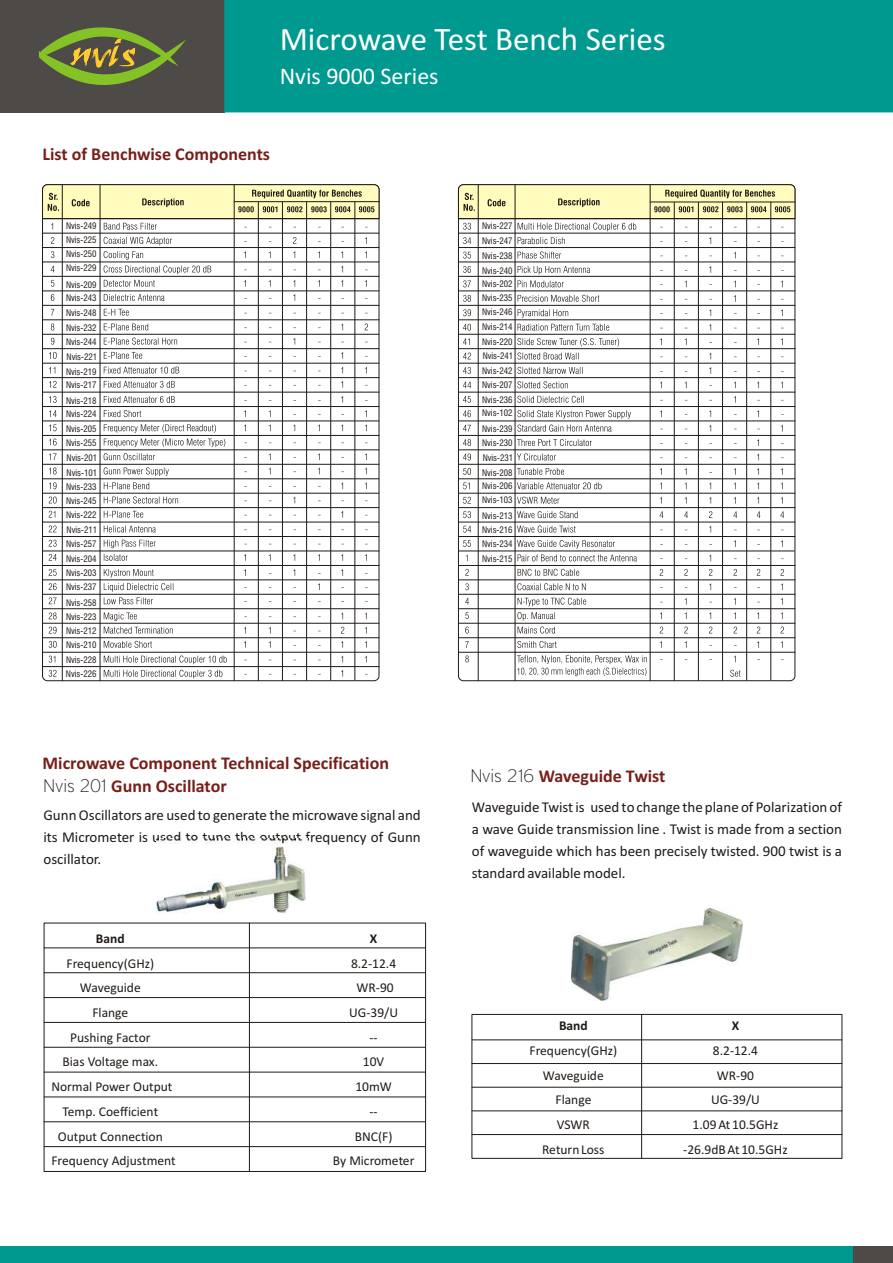
<style>
.page{position:relative;width:893px;height:1263px;background:#fff}
.page>*{position:absolute;margin:0;border:0;box-sizing:border-box;transform-origin:0 0}
.t1{font:33px "Calibri";color:#fff}
.t2{font:24px "Calibri";color:#fff}
.t3{font:700 18px/23.4px "Calibri";color:#781f1a}
.t4{font:15px/21.9px "Calibri";color:#1f1a17;text-align:justify}
.t5{font:13.5px "Calibri";color:#1f1a17}
.t6{font:700 13.5px "Calibri";color:#1f1a17}
.t7{font:condensed 8.85px/14.5px "Swiss 721 BT";color:#1f1a17}
.s1{font-family:"District";font-weight:100;color:#1f1a17}
</style>
<div class="page">
<div style="left:44px;top:922px;width:382px;height:250px;border:1px solid #1f1a17"></div>
<hr style="left:44px;top:947px;width:382px;height:1px;background:#1f1a17">
<hr style="left:249px;top:923px;width:1px;height:248px;background:#1f1a17">
<hr style="left:44px;top:972px;width:382px;height:1px;background:#1f1a17">
<hr style="left:44px;top:997px;width:382px;height:1px;background:#1f1a17">
<hr style="left:44px;top:1022px;width:382px;height:1px;background:#1f1a17">
<hr style="left:44px;top:1047px;width:382px;height:1px;background:#1f1a17">
<hr style="left:44px;top:1072px;width:382px;height:1px;background:#1f1a17">
<hr style="left:44px;top:1096px;width:382px;height:1px;background:#1f1a17">
<hr style="left:44px;top:1121px;width:382px;height:1px;background:#1f1a17">
<hr style="left:44px;top:1146px;width:382px;height:1px;background:#1f1a17">
<img style="left:156px;top:839px;width:152px;height:75px">
<div style="left:471px;top:1014px;width:371px;height:145px;border:1px solid #1f1a17"></div>
<hr style="left:472px;top:1039px;width:370px;height:1px;background:#1f1a17">
<hr style="left:641px;top:1014px;width:1px;height:144px;background:#1f1a17">
<hr style="left:472px;top:1063px;width:370px;height:1px;background:#1f1a17">
<hr style="left:472px;top:1087px;width:370px;height:1px;background:#1f1a17">
<hr style="left:472px;top:1110px;width:370px;height:1px;background:#1f1a17">
<hr style="left:472px;top:1134px;width:370px;height:1px;background:#1f1a17">
<img style="left:571px;top:909px;width:172px;height:92px">
<hr style="left:62px;top:185px;width:1px;height:496px;background:#1f1a17">
<hr style="left:100px;top:185px;width:1px;height:496px;background:#1f1a17">
<hr style="left:234px;top:185px;width:1px;height:496px;background:#1f1a17">
<hr style="left:258px;top:202px;width:1px;height:479px;background:#1f1a17">
<hr style="left:282px;top:202px;width:1px;height:478px;background:#1f1a17">
<hr style="left:306px;top:202px;width:1px;height:478px;background:#1f1a17">
<hr style="left:330px;top:202px;width:1px;height:478px;background:#1f1a17">
<hr style="left:354px;top:202px;width:1px;height:478px;background:#1f1a17">
<svg style="left:42px;top:184px;width:338px;height:494px"></svg>
<hr style="left:478px;top:185px;width:1px;height:496px;background:#1f1a17">
<hr style="left:515px;top:185px;width:1px;height:496px;background:#1f1a17">
<hr style="left:650px;top:185px;width:1px;height:496px;background:#1f1a17">
<hr style="left:674px;top:202px;width:1px;height:479px;background:#1f1a17">
<hr style="left:698px;top:202px;width:1px;height:478px;background:#1f1a17">
<hr style="left:722px;top:202px;width:1px;height:478px;background:#1f1a17">
<hr style="left:746px;top:202px;width:1px;height:478px;background:#1f1a17">
<hr style="left:770px;top:202px;width:1px;height:478px;background:#1f1a17">
<svg style="left:458px;top:184px;width:338px;height:493px"></svg>
<div style="left:0;top:1246px;width:855px;height:17px;background:#00998f"></div>
<div style="left:854px;top:1246px;width:39px;height:17px;background:#4d4a47"></div>
<div style="left:0;top:0;width:225px;height:112px;background:#4d4a47"></div>
<svg style="left:39px;top:27px;width:147px;height:58px"></svg>
<div style="left:224px;top:0;width:669px;height:112px;background:#00998f"></div>
<h1 class="t1" style="left:280px;top:25px;width:388px">Microwave Test Bench Series</h1>
<h2 class="t2" style="left:280px;top:66px;width:160px">Nvis 9000 Series</h2>
<h3 class="t3" style="left:43px;top:144px;width:229px">List of Benchwise Components</h3>
<p class="t7" style="left:66px;top:220px;width:32px;line-height:14px;text-align:justify">Nvis-249<br>Nvis-225<br>Nvis-250<br>Nvis-229</p>
<p class="t7" style="left:66px;top:279px;width:32px;line-height:13.2px">Nvis-209<br>Nvis-243</p>
<p class="t7" style="left:66px;top:306px;width:32px;line-height:15.8px">Nvis-248<br>Nvis-232</p>
<p class="t7" style="left:66px;top:335px;width:33px;text-align:justify">Nvis-244<br>Nvis-221<br>Nvis-219</p>
<p class="t7" style="left:66px;top:379px;width:32px;line-height:15.1px">Nvis-217<br>Nvis-218</p>
<p class="t7" style="left:66px;top:406px;width:32px;line-height:15.5px">Nvis-224<br>Nvis-205</p>
<p class="t7" style="left:66px;top:436px;width:33px;text-align:justify">Nvis-255<br>Nvis-201<br>Nvis-101<br>Nvis-233<br>Nvis-245<br>Nvis-222<br>Nvis-211<br>Nvis-257<br>Nvis-204</p>
<p class="t7" style="left:66px;top:567px;width:32px;line-height:14px">Nvis-203<br>Nvis-237</p>
<p class="t7" style="left:66px;top:597px;width:32px;line-height:14.1px;text-align:justify">Nvis-258<br>Nvis-223<br>Nvis-212<br>Nvis-210</p>
<p class="t7" style="left:66px;top:654px;width:32px;line-height:13.8px">Nvis-228<br>Nvis-226</p>
<p class="t7" style="left:482px;top:219px;width:32px;line-height:15px;text-align:justify">Nvis-227<br>Nvis-247<br>Nvis-238<br>Nvis-240</p>
<p class="t7" style="left:482px;top:278px;width:32px;line-height:13.4px">Nvis-202<br>Nvis-235</p>
<p class="t7" style="left:482px;top:306px;width:32px;line-height:15px;text-align:justify">Nvis-246<br>Nvis-214<br>Nvis-220</p>
<p class="t7" style="left:482px;top:349px;width:33px;text-align:justify">Nvis-241<br>Nvis-242<br>Nvis-207<br>Nvis-236</p>
<p class="t7" style="left:482px;top:406px;width:32px;line-height:15.5px">Nvis-102<br>Nvis-239</p>
<p class="t7" style="left:482px;top:436px;width:33px;line-height:15.5px">Nvis-230<br>Nvis-231</p>
<p class="t7" style="left:482px;top:467px;width:32px;line-height:13.2px">Nvis-208<br>Nvis-206</p>
<p class="t7" style="left:482px;top:493px;width:32px;line-height:15.5px">Nvis-103<br>Nvis-213</p>
<p class="t7" style="left:482px;top:524px;width:32px;text-align:justify">Nvis-216<br>Nvis-234<br>Nvis-215</p>
<h3 class="t3" style="left:43px;top:753px;width:348px">Microwave Component Technical Specification<br><span class="s1">Nvis 201</span> Gunn Oscillator</h3>
<h3 class="t4" style="left:44px;top:805px;width:379px">Gunn Oscillators are used to generate the microwave signal and its Micrometer is used to tune the output frequency of Gunn oscillator.</h3>
<h3 class="t6" style="left:96px;top:933px;width:30px">Band</h3>
<h3 class="t6" style="left:370px;top:933px;width:9px">X</h3>
<h3 class="t5" style="left:66px;top:957px;width:89px">Frequency(GHz)</h3>
<h3 class="t5" style="left:351px;top:957px;width:47px">8.2-12.4</h3>
<h3 class="t5" style="left:80px;top:982px;width:62px">Waveguide</h3>
<h3 class="t5" style="left:357px;top:982px;width:39px">WR-90</h3>
<h3 class="t5" style="left:92px;top:1007px;width:37px">Flange</h3>
<h3 class="t5" style="left:349px;top:1007px;width:50px">UG-39/U</h3>
<h3 class="t5" style="left:70px;top:1031px;width:82px">Pushing Factor</h3>
<h3 class="t5" style="left:369px;top:1031px;width:10px">--</h3>
<h3 class="t5" style="left:62px;top:1056px;width:97px">Bias Voltage max.</h3>
<h3 class="t5" style="left:363px;top:1056px;width:23px">10V</h3>
<h3 class="t5" style="left:51px;top:1081px;width:122px">Normal Power Output</h3>
<h3 class="t5" style="left:355px;top:1081px;width:38px">10mW</h3>
<h3 class="t5" style="left:63px;top:1106px;width:97px">Temp. Coefficient</h3>
<h3 class="t5" style="left:369px;top:1106px;width:10px">--</h3>
<h3 class="t5" style="left:58px;top:1130px;width:107px">Output Connection</h3>
<h3 class="t5" style="left:355px;top:1130px;width:39px">BNC(F)</h3>
<h3 class="t5" style="left:51px;top:1155px;width:126px">Frequency Adjustment</h3>
<h3 class="t5" style="left:333px;top:1155px;width:83px">By Micrometer</h3>
<h3 class="t3" style="left:471px;top:765px;width:196px"><span class="s1">Nvis 216</span> Waveguide Twist</h3>
<h3 class="t4" style="left:472px;top:798px;width:372px">Waveguide Twist is used to change the plane of Polarization of a wave Guide transmission line . Twist is made from a section of waveguide which has been precisely twisted. 900 twist is a standard available model.</h3>
<h3 class="t6" style="left:559px;top:1020px;width:30px">Band</h3>
<h3 class="t6" style="left:732px;top:1020px;width:9px">X</h3>
<h3 class="t5" style="left:529px;top:1045px;width:89px">Frequency(GHz)</h3>
<h3 class="t5" style="left:713px;top:1045px;width:47px">8.2-12.4</h3>
<h3 class="t5" style="left:543px;top:1069px;width:62px">Waveguide</h3>
<h3 class="t5" style="left:717px;top:1069px;width:39px">WR-90</h3>
<h3 class="t5" style="left:555px;top:1094px;width:37px">Flange</h3>
<h3 class="t5" style="left:711px;top:1094px;width:50px">UG-39/U</h3>
<h3 class="t5" style="left:557px;top:1119px;width:35px">VSWR</h3>
<h3 class="t5" style="left:693px;top:1119px;width:87px">1.09 At 10.5GHz</h3>
<h3 class="t5" style="left:542px;top:1144px;width:64px">Return Loss</h3>
<h3 class="t5" style="left:683px;top:1144px;width:106px">-26.9dB At 10.5GHz</h3>
</div>
